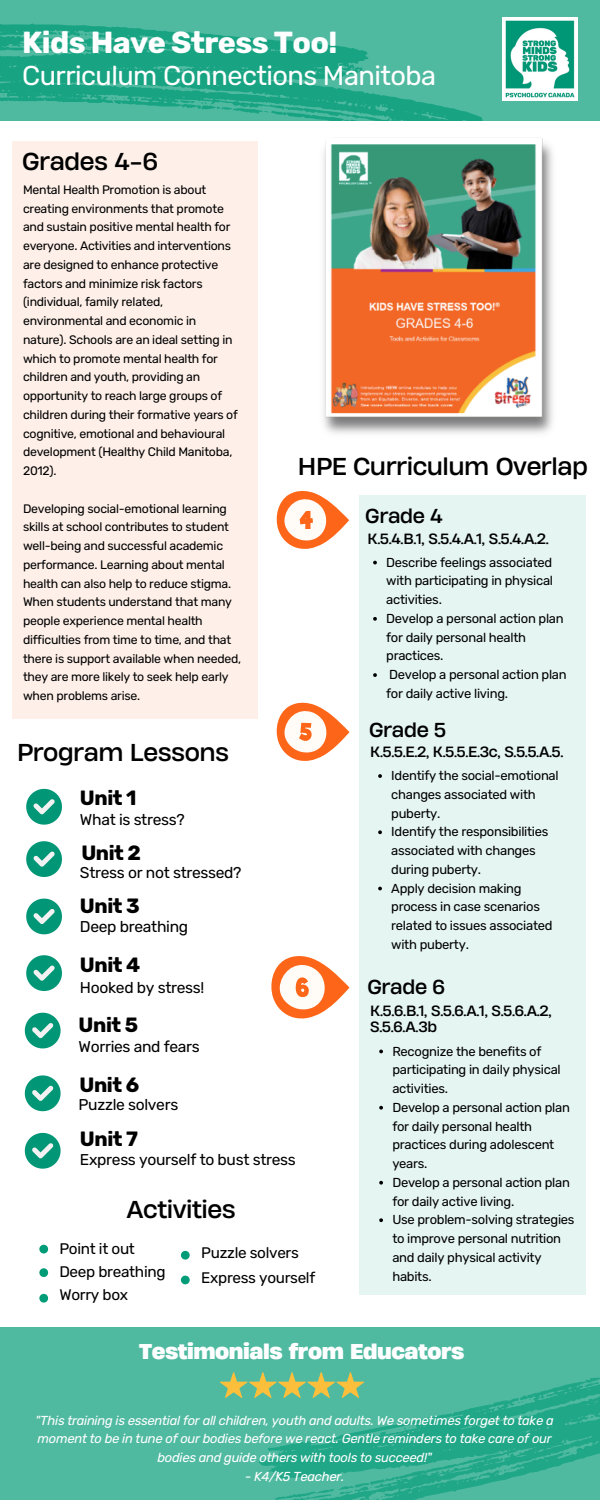
<style>
.page{position:relative;width:600px;height:1500px;background:#fff}
.page>*{position:absolute;margin:0;border:0;box-sizing:border-box;transform-origin:0 0}
.t1{font:700 30.4px "Rubik";letter-spacing:-.02em;color:#fff}
.t2{font:27.2px "Rubik";letter-spacing:-.02em;color:#fff}
.t3{font:23px "Heading Now 74";letter-spacing:-.02em;color:#000001}
.t4{font:700 20.6px "Rubik";letter-spacing:-.02em;color:#000001}
.t5{font:700 20.2px "Heading Now 76";letter-spacing:-.02em;color:#fff}
.t6{font:19px "Heading Now 74";letter-spacing:-.02em;color:#000001}
.t7{font:15.6px "Rubik";letter-spacing:-.02em;color:#000}
.t8{font:15.3px "Rubik";letter-spacing:-.02em;color:#000}
.t9{font:14px/15.8px "Heading Now 74";color:#000001}
.t10{font:13px/18.8px "Rubik";letter-spacing:-.02em;color:#000}
.t11{font:italic 13px/18.8px "Rubik";letter-spacing:-.02em;color:#fff;text-align:center}
.t12{font:12.3px/18.8px "Rubik";letter-spacing:-.02em;color:#000001}
</style>
<div class="page">
<div style="left:0;top:1327px;width:600px;height:173px;background:#50baa1"></div>
<div style="left:0;top:0;width:600px;height:121px;background:#50baa1"></div>
<svg style="left:0;top:23px;width:483px;height:98px"></svg>
<svg style="left:259px;top:1377px;width:341px;height:123px"></svg>
<svg style="left:220px;top:1372px;width:144px;height:26px"></svg>
<img style="left:503px;top:18px;width:75px;height:83px">
<svg style="left:26px;top:789px;width:36px;height:36px"></svg>
<svg style="left:26px;top:841px;width:36px;height:36px"></svg>
<svg style="left:26px;top:899px;width:36px;height:35px"></svg>
<svg style="left:26px;top:955px;width:36px;height:36px"></svg>
<div style="left:359px;top:495px;width:226px;height:800px;background:#e5f5f2"></div>
<div style="left:13px;top:141px;width:244px;height:578px;background:#fef0e8"></div>
<svg style="left:276px;top:490px;width:73px;height:59px"></svg>
<svg style="left:271px;top:956px;width:78px;height:63px"></svg>
<svg style="left:39px;top:1245px;width:9px;height:8px"></svg>
<svg style="left:39px;top:1268px;width:9px;height:9px"></svg>
<svg style="left:39px;top:1294px;width:9px;height:9px"></svg>
<svg style="left:25px;top:1013px;width:36px;height:35px"></svg>
<svg style="left:25px;top:1075px;width:36px;height:36px"></svg>
<svg style="left:25px;top:1133px;width:36px;height:36px"></svg>
<svg style="left:181px;top:1251px;width:9px;height:9px"></svg>
<svg style="left:181px;top:1276px;width:9px;height:8px"></svg>
<img style="left:323px;top:138px;width:230px;height:296px">
<svg style="left:276px;top:702px;width:73px;height:59px"></svg>
<svg style="left:373px;top:561px;width:4px;height:3px"></svg>
<svg style="left:373px;top:617px;width:4px;height:4px"></svg>
<svg style="left:373px;top:673px;width:4px;height:4px"></svg>
<svg style="left:378px;top:774px;width:4px;height:4px"></svg>
<svg style="left:378px;top:830px;width:4px;height:4px"></svg>
<svg style="left:378px;top:887px;width:4px;height:3px"></svg>
<svg style="left:379px;top:1050px;width:4px;height:3px"></svg>
<svg style="left:379px;top:1106px;width:4px;height:4px"></svg>
<svg style="left:379px;top:1181px;width:4px;height:4px"></svg>
<svg style="left:379px;top:1218px;width:4px;height:4px"></svg>
<p class="t1" style="left:22px;top:25px;width:317px">Kids Have Stress Too!</p>
<h2 class="t2" style="left:22px;top:60px;width:415px">Curriculum Connections Manitoba</h2>
<p class="t3" style="left:22px;top:145px;width:138px">Grades 4-6</p>
<h6 class="t12" style="left:23px;top:180px;width:216px">Mental Health Promotion is about creating environments that promote and sustain positive mental health for everyone. Activities and interventions are designed to enhance protective factors and minimize risk factors (individual, family related, environmental and economic in nature). Schools are an ideal setting in which to promote mental health for children and youth, providing an opportunity to reach large groups of children during their formative years of cognitive, emotional and behavioural development (Healthy Child Manitoba, 2012).</h6>
<p class="t12" style="left:23px;top:499px;width:220px">Developing social-emotional learning skills at school contributes to student well-being and successful academic performance. Learning about mental health can also help to reduce stigma.<br>When students understand that many people experience mental health difficulties from time to time, and that there is support available when needed, they are more likely to seek help early when problems arise.</p>
<p class="t6" style="left:365px;top:503px;width:79px">Grade 4</p>
<p class="t3" style="left:298px;top:451px;width:291px">HPE Curriculum Overlap</p>
<p class="t9" style="left:368px;top:531px;width:183px">K.5.4.B.1, S.5.4.A.1, S.5.4.A.2.</p>
<p class="t10" style="left:386px;top:553px;width:168px;text-align:justify">Describe feelings associated with participating in physical activities.</p>
<h6 class="t10" style="left:386px;top:609px;width:179px">Develop a personal action plan for daily personal health practices.</h6>
<p class="t10" style="left:386px;top:665px;width:182px">Develop a personal action plan for daily active living.</p>
<h6 class="t6" style="left:369px;top:717px;width:78px">Grade 5</h6>
<p class="t10" style="left:391px;top:766px;width:169px">Identify the social-emotional changes associated with puberty.</p>
<p class="t10" style="left:391px;top:823px;width:159px">Identify the responsibilities associated with changes during puberty.</p>
<h6 class="t10" style="left:391px;top:879px;width:163px">Apply decision making process in case scenarios related to issues associated with puberty.</h6>
<p class="t6" style="left:367px;top:974px;width:79px">Grade 6</p>
<p class="t3" style="left:17px;top:737px;width:214px">Program Lessons</p>
<h6 class="t9" style="left:370px;top:744px;width:195px">K.5.5.E.2, K.5.5.E.3c, S.5.5.A.5.</h6>
<p class="t4" style="left:80px;top:786px;width:58px">Unit 1</p>
<p class="t7" style="left:80px;top:811px;width:106px">What is stress?</p>
<p class="t4" style="left:81px;top:841px;width:61px">Unit 2</p>
<p class="t7" style="left:80px;top:864px;width:163px">Stress or not stressed?</p>
<p class="t4" style="left:80px;top:894px;width:61px">Unit 3</p>
<p class="t7" style="left:80px;top:917px;width:110px">Deep breathing</p>
<p class="t4" style="left:80px;top:953px;width:62px">Unit 4</p>
<h5 class="t7" style="left:80px;top:978px;width:126px">Hooked by stress!</h5>
<p class="t4" style="left:79px;top:1013px;width:61px">Unit 5</p>
<p class="t7" style="left:79px;top:1037px;width:123px">Worries and fears</p>
<p class="t4" style="left:79px;top:1073px;width:61px">Unit 6</p>
<p class="t7" style="left:79px;top:1095px;width:101px">Puzzle solvers</p>
<p class="t4" style="left:80px;top:1127px;width:60px">Unit 7</p>
<p class="t7" style="left:80px;top:1150px;width:217px">Express yourself to bust stress</p>
<p class="t9" style="left:370px;top:1002px;width:183px">K.5.6.B.1, S.5.6.A.1, S.5.6.A.2,<br>S.5.6.A.3b</p>
<p class="t10" style="left:392px;top:1042px;width:170px">Recognize the benefits of participating in daily physical activities.</p>
<p class="t10" style="left:392px;top:1098px;width:179px">Develop a personal action plan for daily personal health practices during adolescent years.</p>
<p class="t10" style="left:392px;top:1173px;width:179px">Develop a personal action plan for daily active living.</p>
<h6 class="t10" style="left:392px;top:1210px;width:184px">Use problem-solving strategies to improve personal nutrition and daily physical activity habits.</h6>
<p class="t3" style="left:127px;top:1194px;width:111px">Activities</p>
<p class="t8" style="left:59px;top:1239px;width:77px">Point it out</p>
<h5 class="t8" style="left:59px;top:1262px;width:108px">Deep breathing</h5>
<p class="t8" style="left:59px;top:1286px;width:70px">Worry box</p>
<h5 class="t8" style="left:201px;top:1244px;width:99px">Puzzle solvers</h5>
<h3 class="t8" style="left:201px;top:1268px;width:115px">Express yourself</h3>
<p class="t5" style="left:139px;top:1338px;width:327px">Testimonials from Educators</p>
<h3 class="t11" style="left:36px;top:1411px;width:520px">"This training is essential for all children, youth and adults. We sometimes forget to take a moment to be in tune of our bodies before we react. Gentle reminders to take care of our bodies and guide others with tools to succeed!"</h3>
<h3 class="t11" style="left:245px;top:1467px;width:101px">- K4/K5 Teacher.</h3>
</div>
